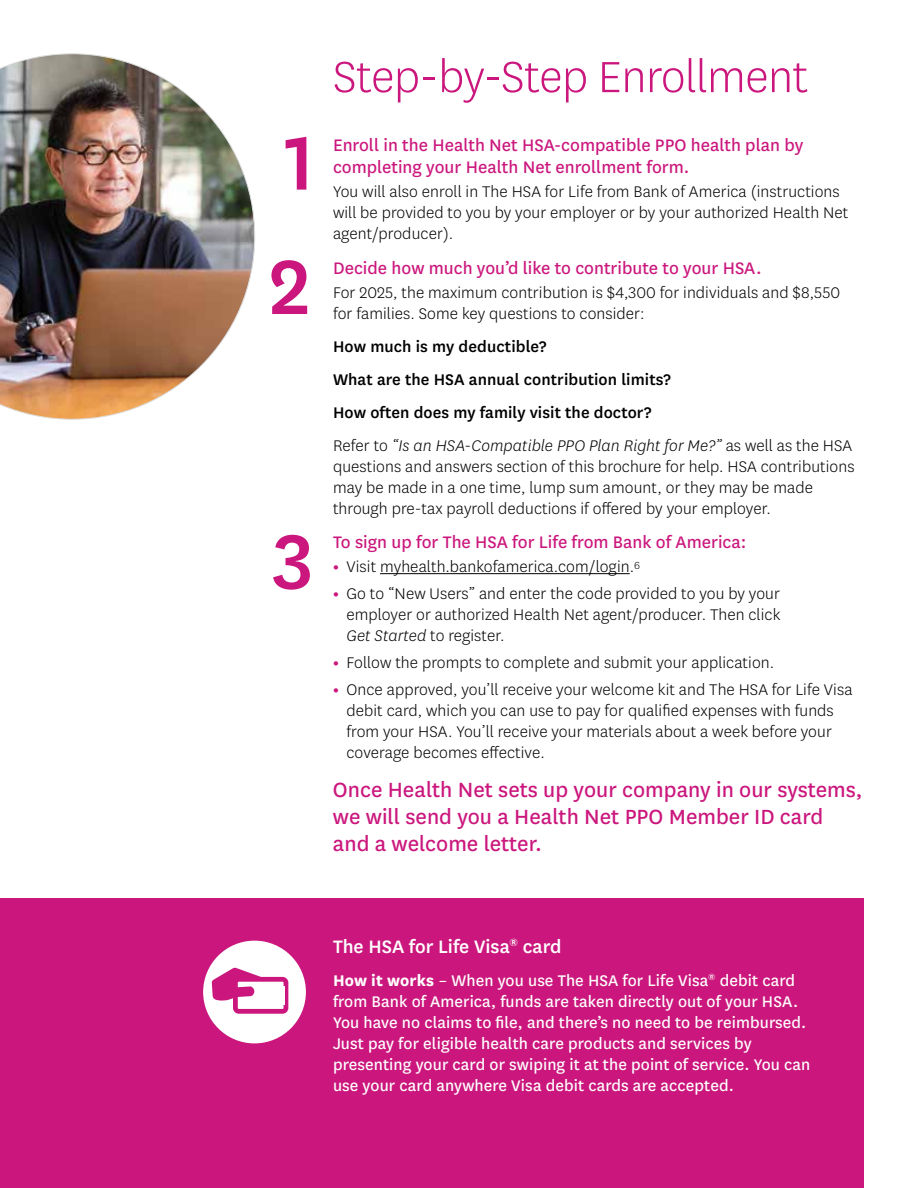
<style>
.page{position:relative;width:918px;height:1188px;background:#fff}
.page>*{position:absolute;margin:0;border:0;box-sizing:border-box;transform-origin:0 0}
.t1{font:500 89.55px "Centene Sans";color:#cb177d}
.t2{font:300 51px "Centene Sans";letter-spacing:-.01em;color:#cb177d}
.t3{font:24px/27px "Centene Sans";color:#cb177d}
.t4{font:500 21px "Centene Sans";color:#fff}
.t5{font:19.5px/22.5px "Centene Sans";color:#cb177d}
.t6{font:300 18px/21px "Centene Sans";letter-spacing:.005em;color:#000}
.t7{font:18px/21px "Centene Sans";letter-spacing:.005em;color:#fff}
.t8{font:500 18px "Centene Sans";letter-spacing:.005em;color:#000}
.s1{font-style:italic}
.s2{font-weight:700;color:#cb177d}
.s3{font-weight:700}
</style>
<div class="page">
<div style="left:0;top:899px;width:864px;height:289px;background:#cb177d"></div>
<hr style="left:380px;top:573px;width:250px;height:1px;background:#000">
<img style="left:0;top:54px;width:255px;height:365px">
<svg style="left:203px;top:941px;width:103px;height:102px"></svg>
<h2 class="t2" style="left:333px;top:45px;width:477px">Step-by-Step Enrollment</h2>
<h3 class="t1" style="left:284px;top:101px;width:32px">1</h3>
<h3 class="t5" style="left:333px;top:132px;width:472px">Enroll in the Health Net HSA-compatible PPO health plan by completing your Health Net enrollment form.</h3>
<p class="t6" style="left:333px;top:181px;width:517px">You will also enroll in The HSA for Life from Bank of America (instructions will be provided to you by your employer or by your authorized Health Net agent/producer).</p>
<h3 class="t1" style="left:269px;top:226px;width:43px">2</h3>
<h3 class="t5" style="left:333px;top:255px;width:430px">Decide how much you’d like to contribute to your HSA.</h3>
<p class="t6" style="left:333px;top:281px;width:509px">For 2025, the maximum contribution is $4,300 for individuals and $8,550 for families. Some key questions to consider:</p>
<p class="t8" style="left:333px;top:334px;width:215px">How much is my deductible?</p>
<p class="t8" style="left:333px;top:367px;width:339px">What are the HSA annual contribution limits?</p>
<p class="t8" style="left:333px;top:400px;width:320px">How often does my family visit the doctor?</p>
<p class="t6" style="left:333px;top:434px;width:523px">Refer to <span class="s1">“Is an HSA-Compatible PPO Plan Right for Me?”</span> as well as the HSA questions and answers section of this brochure for help. HSA contributions may be made in a one time, lump sum amount, or they may be made through pre-tax payroll deductions if offered by your employer.</p>
<h3 class="t1" style="left:272px;top:500px;width:43px">3</h3>
<h3 class="t5" style="left:333px;top:530px;width:415px">To sign up for The HSA for Life from Bank of America:</h3>
<p class="t6" style="left:333px;top:556px;width:309px"><span class="s2">•</span> Visit myhealth.bankofamerica.com/login.<sup>6</sup></p>
<p class="t6" style="left:346px;top:583px;width:435px;text-align:justify;text-indent:-14px"><span class="s2">•</span> Go to “New Users” and enter the code provided to you by your employer or authorized Health Net agent/producer. Then click <span class="s1">Get Started</span> to register.</p>
<p class="t6" style="left:333px;top:652px;width:443px"><span class="s2">•</span> Follow the prompts to complete and submit your application.</p>
<p class="t6" style="left:346px;top:679px;width:508px;text-indent:-14px"><span class="s2">•</span> Once approved, you’ll receive your welcome kit and The HSA for Life Visa debit card, which you can use to pay for qualified expenses with funds from your HSA. You’ll receive your materials about a week before your coverage becomes effective.</p>
<p class="t3" style="left:333px;top:775px;width:531px">Once Health Net sets up your company in our systems, we will send you a Health Net PPO Member ID card and a welcome letter.</p>
<h4 class="t4" style="left:333px;top:932px;width:230px">The HSA for Life Visa<sup>®</sup> card</h4>
<p class="t7" style="left:333px;top:969px;width:479px"><span class="s3">How it works</span> – When you use The HSA for Life Visa<sup>®</sup> debit card from Bank of America, funds are taken directly out of your HSA.<br>You have no claims to file, and there’s no need to be reimbursed.<br>Just pay for eligible health care products and services by presenting your card or swiping it at the point of service. You can use your card anywhere Visa debit cards are accepted.</p>
</div>
